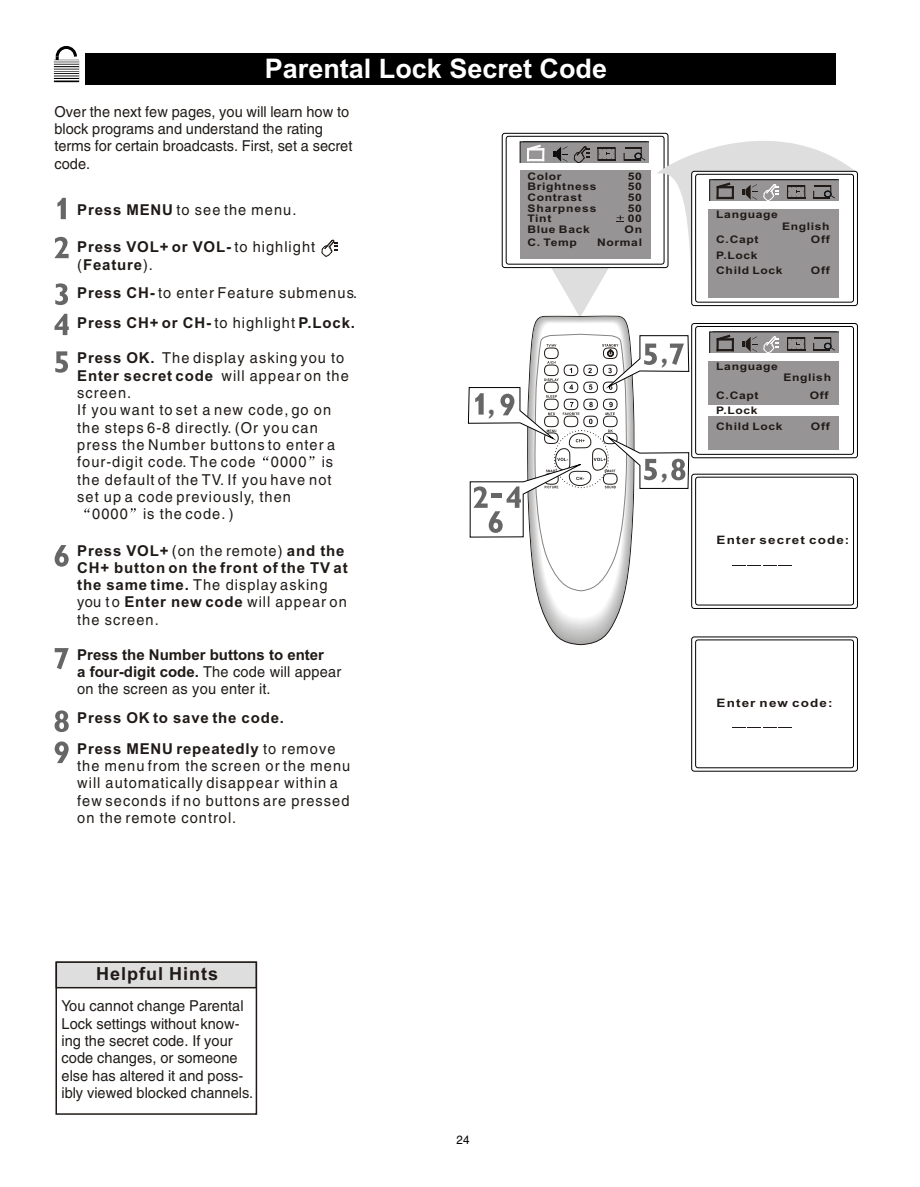
<style>
.page{position:relative;width:920px;height:1187px;background:#fff}
.page>*{position:absolute;margin:0;border:0;box-sizing:border-box;transform-origin:0 0}
.t1{font:700 condensed 40.05px "Gill Sans MT Ext";color:#666}
.t2{font:700 27px "Helvetica";color:#fff}
.t3{font:700 18px "Helvetica";letter-spacing:.055em;color:#1f1a17}
.t4{font:15px/17.4px "Helvetica";letter-spacing:.055em;color:#1f1a17}
.t5{font:15px/17.4px "Helvetica";letter-spacing:-.015em;color:#1f1a17}
.t6{font:700 15px/17.2px "Helvetica";letter-spacing:.055em;color:#1f1a17}
.t7{font:700 15px/17.2px "Helvetica";color:#1f1a17}
.t8{font:12px "Helvetica";color:#000}
.t9{font:700 11.7px "Helvetica";letter-spacing:.085em;color:#1f1a17;scale:1.15 1}
.t10{font:700 10.5px/10.9px "Helvetica";letter-spacing:.055em;color:#1f1a17;scale:1.15 1}
.t11{font:700 10.5px "Helvetica";letter-spacing:.075em;color:#1f1a17;scale:1.15 1}
.s1{font-weight:700}
.s2{font-weight:400}
</style>
<div class="page">
<div style="left:51px;top:53px;width:813px;height:32px;background:#000"></div>
<div style="left:50px;top:44px;width:35px;height:43px;background:#fff"></div>
<svg style="left:55px;top:66px;width:23px;height:15px"></svg>
<div style="left:53px;top:59px;width:27px;height:24px;border:1px solid #fff"></div>
<svg style="left:53px;top:72px;width:27px;height:8px"></svg>
<hr style="left:53px;top:69px;width:27px;height:2px;background:#fff">
<hr style="left:53px;top:67px;width:27px;height:2px;background:#fff">
<svg style="left:53px;top:46px;width:27px;height:20px"></svg>
<hr style="left:53px;top:62px;width:27px;height:2px;background:#fff">
<hr style="left:53px;top:60px;width:27px;height:2px;background:#fff">
<div style="left:836px;top:44px;width:34px;height:43px;background:#fff"></div>
<div style="left:55px;top:961px;width:202px;height:153px;border:2px solid #1f1a17"></div>
<div style="left:56px;top:961px;width:201px;height:27px;background:#dedede;border:2px solid #1f1a17"></div>
<svg style="left:321px;top:239px;width:16px;height:18px"></svg>
<svg style="left:57px;top:198px;width:9px;height:21px"></svg>
<svg style="left:55px;top:237px;width:14px;height:21px"></svg>
<svg style="left:55px;top:283px;width:13px;height:22px"></svg>
<svg style="left:54px;top:314px;width:15px;height:21px"></svg>
<svg style="left:55px;top:351px;width:13px;height:22px"></svg>
<svg style="left:55px;top:545px;width:14px;height:21px"></svg>
<svg style="left:263px;top:456px;width:6px;height:4px"></svg>
<svg style="left:309px;top:456px;width:5px;height:4px"></svg>
<svg style="left:84px;top:508px;width:6px;height:4px"></svg>
<svg style="left:130px;top:508px;width:6px;height:4px"></svg>
<div style="left:691px;top:636px;width:166px;height:135px;border:1px solid #000;border-radius:3px"></div>
<div style="left:695px;top:639px;width:159px;height:129px;border:1px solid #000;border-radius:3px"></div>
<svg style="left:732px;top:727px;width:60px;height:1px"></svg>
<svg style="left:55px;top:648px;width:14px;height:21px"></svg>
<svg style="left:55px;top:710px;width:14px;height:22px"></svg>
<svg style="left:55px;top:741px;width:14px;height:22px"></svg>
<svg style="left:467px;top:132px;width:389px;height:513px"></svg>
<h2 class="t2" style="left:265px;top:59px;width:344px">Parental Lock Secret Code</h2>
<p class="t5" style="left:54px;top:104px;width:299px">Over the next few pages, you will learn how to block programs and understand the rating terms for certain broadcasts. First, set a secret code.</p>
<p class="t4" style="left:77px;top:202px;width:221px"><span class="s1">Press MENU</span> to see the menu.</p>
<p class="t6" style="left:77px;top:240px;width:240px">Press VOL+ or VOL- <span class="s2">to highlight (</span>Feature<span class="s2">).</span></p>
<p class="t4" style="left:77px;top:285px;width:282px"><span class="s1">Press CH-</span> to enter Feature submenus.</p>
<p class="t6" style="left:77px;top:315px;width:279px">Press CH+ or CH- <span class="s2">to highlight</span> P.Lock.</p>
<p class="t4" style="left:77px;top:350px;width:269px"><span class="s1">Press OK.</span> The display asking you to</p>
<p class="t6" style="left:77px;top:368px;width:273px">Enter secret code <span class="s2">will appear on the</span></p>
<p class="t4" style="left:77px;top:385px;width:56px">screen.</p>
<p class="t4" style="left:77px;top:402px;width:256px">If you want to set a new code, go on</p>
<p class="t4" style="left:77px;top:420px;width:242px">the steps 6-8 directly. (Or you can</p>
<p class="t4" style="left:77px;top:437px;width:260px">press the Number buttons to enter a</p>
<p class="t4" style="left:77px;top:454px;width:258px">four-digit code. The code 0000 is</p>
<p class="t4" style="left:77px;top:472px;width:256px">the default of the TV. If you have not</p>
<p class="t4" style="left:77px;top:489px;width:215px">set up a code previously, then</p>
<p class="t4" style="left:92px;top:506px;width:143px">0000 is the code. )</p>
<p class="t6" style="left:77px;top:543px;width:272px">Press VOL+ <span class="s2">(on the remote)</span> and the<br>CH+ button on the front of the TV at the same time. <span class="s2">The display asking you to</span> Enter new code <span class="s2">will appear on the screen.</span></p>
<p class="t7" style="left:77px;top:647px;width:266px">Press the Number buttons to enter<br>a four-digit code. <span class="s2">The code will appear on the screen as you enter it.</span></p>
<p class="t6" style="left:77px;top:711px;width:208px">Press OK to save the code.</p>
<p class="t4" style="left:77px;top:740px;width:275px"><span class="s1">Press MENU repeatedly</span> to remove the menu from the screen or the menu will automatically disappear within a few seconds if no buttons are pressed on the remote control.</p>
<p class="t10" style="left:527px;top:172px;width:31px">Color</p>
<p class="t10" style="left:627px;top:172px;width:14px">50</p>
<p class="t10" style="left:627px;top:182px;width:14px">50<br>50</p>
<p class="t10" style="left:624px;top:214px;width:17px">00<br>On</p>
<p class="t10" style="left:597px;top:238px;width:41px">Normal</p>
<p class="t10" style="left:527px;top:182px;width:62px">Brightness<br>Contrast</p>
<p class="t10" style="left:527px;top:214px;width:56px">Tint<br>Blue Back</p>
<p class="t10" style="left:527px;top:238px;width:44px">C. Temp</p>
<p class="t11" style="left:527px;top:204px;width:62px">Sharpness</p>
<p class="t10" style="left:627px;top:203px;width:14px">50</p>
<h1 class="t1" style="left:488px;top:382px;width:7px">,</h1>
<h1 class="t1" style="left:661px;top:331px;width:7px">,</h1>
<h1 class="t1" style="left:661px;top:446px;width:7px">,</h1>
<p class="t10" style="left:716px;top:210px;width:55px">Language</p>
<p class="t10" style="left:782px;top:221px;width:43px">English</p>
<p class="t10" style="left:810px;top:266px;width:18px">Off</p>
<p class="t10" style="left:716px;top:235px;width:38px">C.Capt</p>
<p class="t10" style="left:810px;top:235px;width:18px">Off</p>
<p class="t10" style="left:716px;top:248px;width:59px;line-height:15.9px">P.Lock<br>Child Lock</p>
<p class="t10" style="left:716px;top:362px;width:55px">Language</p>
<p class="t10" style="left:716px;top:403px;width:59px;line-height:15.9px">P.Lock<br>Child Lock</p>
<p class="t10" style="left:783px;top:373px;width:43px">English</p>
<p class="t10" style="left:716px;top:391px;width:38px">C.Capt</p>
<p class="t10" style="left:809px;top:391px;width:18px">Off</p>
<p class="t10" style="left:810px;top:422px;width:18px">Off</p>
<p class="t9" style="left:716px;top:535px;width:117px">Enter secret code:</p>
<p class="t9" style="left:716px;top:698px;width:102px">Enter new code:</p>
<p class="t3" style="left:96px;top:966px;width:123px">Helpful Hints</p>
<p class="t5" style="left:62px;top:998px;width:193px">You cannot change Parental<br>Lock settings without know&shy;ing the secret code. If your code changes, or someone else has altered it and poss&shy;ibly viewed blocked channels.</p>
<p class="t8" style="left:456px;top:1134px;width:15px">24</p>
</div>
